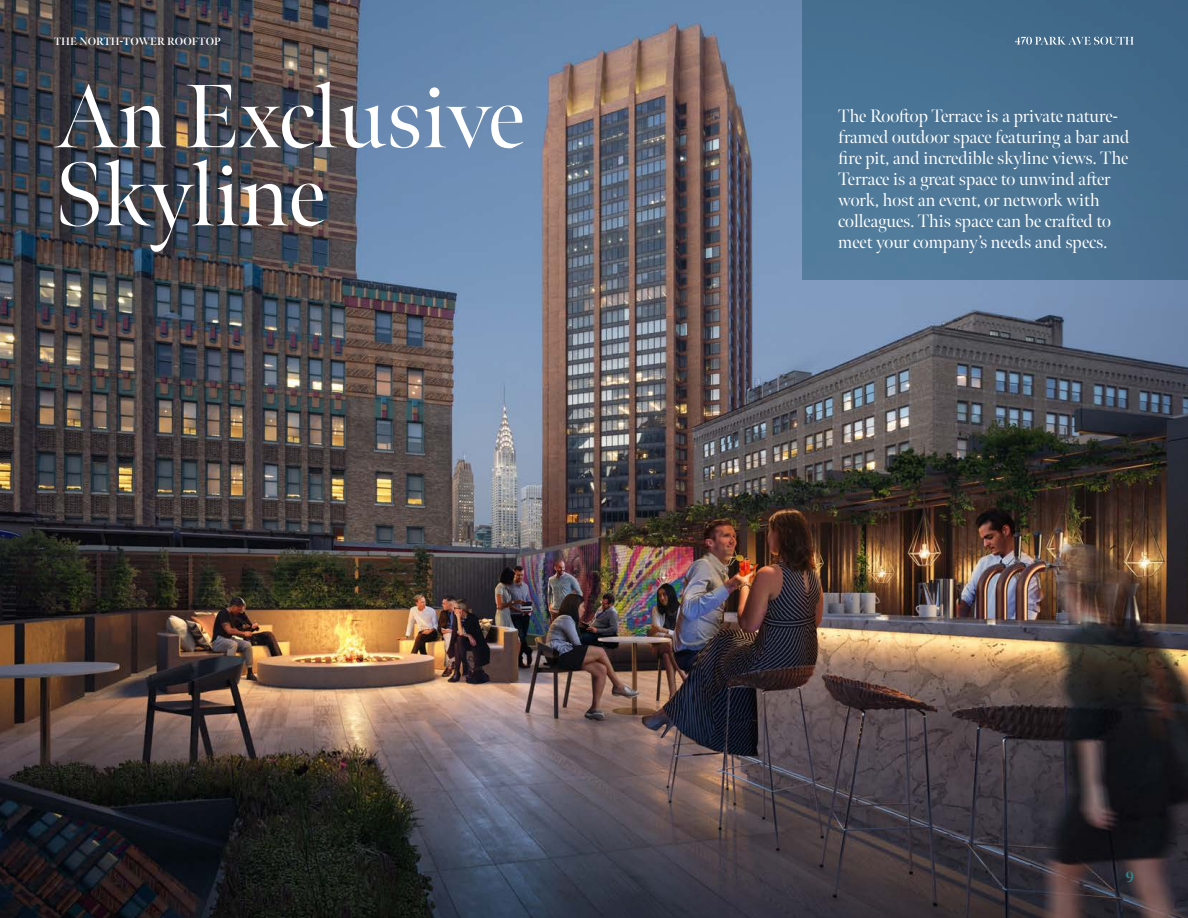
<style>
.page{position:relative;width:1188px;height:918px;background:#fff}
.page>*{position:absolute;margin:0;border:0;box-sizing:border-box;transform-origin:0 0}
.t1{font:90px/78px "Meno Banner";color:#fff}
.t2{font:18px/21px "Meno Banner";color:#fff}
.t3{font:700 15px "Meno Banner";color:#2b868e}
.t4{font:700 10.65px "Meno Banner";letter-spacing:.01em;color:#fff}
</style>
<div class="page">
<img style="left:0;top:0;width:1188px;height:918px">
<div style="left:802px;top:0;width:386px;height:279px;background:#4a7292"></div>
<svg style="left:1015px;top:37px;width:119px;height:8px"></svg>
<p class="t4" style="left:54px;top:34px;width:168px">THE NORTH-TOWER ROOFTOP</p>
<p class="t1" style="left:54px;top:79px;width:471px">An Exclusive<br>Skyline</p>
<p class="t2" style="left:838px;top:105px;width:293px">The Rooftop Terrace is a private nature&shy;framed outdoor space featuring a bar and fire pit, and incredible skyline views. The Terrace is a great space to unwind after work, host an event, or network with colleagues. This space can be crafted to meet your company’s needs and specs.</p>
<p class="t3" style="left:1126px;top:867px;width:10px">9</p>
</div>
